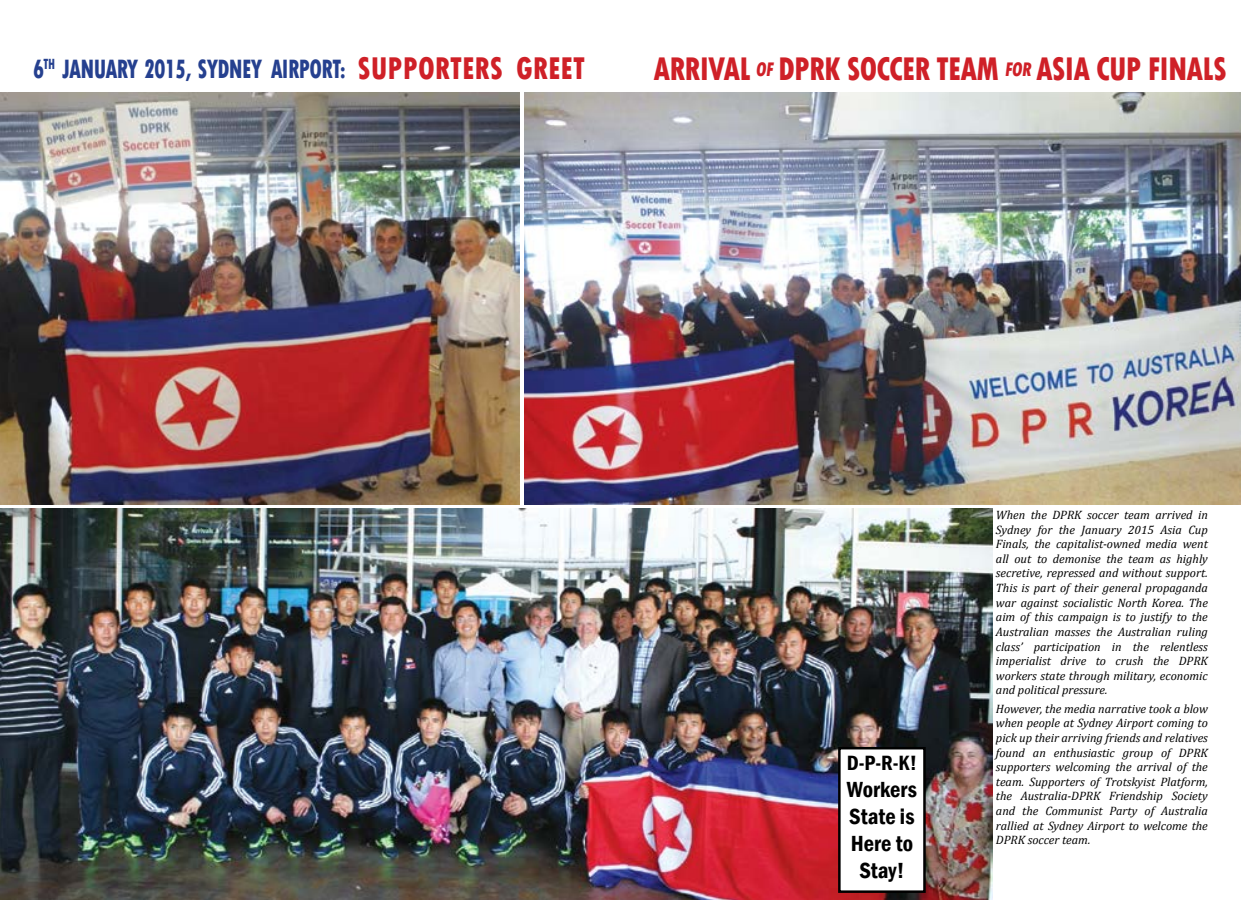
<style>
.page{position:relative;width:1241px;height:900px;background:#fff}
.page>*{position:absolute;margin:0;border:0;box-sizing:border-box;transform-origin:0 0}
.t1{font:800 condensed 34.38px "Tw Cen";letter-spacing:-.025em;color:#cf2027;scale:.91 1}
.t2{font:800 condensed 27.88px "Tw Cen";letter-spacing:-.03em;color:#25408f;scale:.81 1}
.t3{font:600 condensed 22.5px/27px "Franklin Gothic";letter-spacing:-.005em;color:#000;text-align:center}
.t4{font:600 condensed 21.25px "Franklin Gothic";color:#000}
.t5{font:italic 12.25px/14.6px "Cambria";color:#000;text-align:justify}
.s1{font-size:33px;color:#cf2027}
.s2{font-size:20.62px}
</style>
<div class="page">
<img style="left:524px;top:92px;width:96px;height:412px">
<img style="left:0;top:92px;width:519px;height:412px">
<img style="left:0;top:508px;width:620px;height:392px">
<img style="left:620px;top:92px;width:620px;height:412px">
<img style="left:620px;top:508px;width:372px;height:392px">
<div style="left:839px;top:748px;width:85px;height:144px;background:#fff"></div>
<div style="left:838px;top:747px;width:87px;height:146px;border:2px solid #000"></div>
<h2 class="t2" style="left:33px;top:52px;width:682px">6<sup>TH</sup> JANUARY 2015, SYDNEY AIRPORT: <span class="s1">SUPPORTERS GREET</span></h2>
<h1 class="t1" style="left:653px;top:49px;width:631px">ARRIVAL <span class="s2">OF</span> DPRK SOCCER TEAM <span class="s2">FOR</span> ASIA CUP FINALS</h1>
<h3 class="t4" style="left:846px;top:749px;width:72px">D-P-R-K!</h3>
<h3 class="t3" style="left:846px;top:776px;width:72px">Workers<br>State is<br>Here to<br>Stay!</h3>
<p class="t5" style="left:995px;top:507px;width:213px">When the DPRK soccer team arrived in Sydney for the January 2015 Asia Cup Finals, the capitalist-owned media went all out to demonise the team as highly secretive, repressed and without support.<br>This is part of their general propaganda war against socialistic North Korea. The aim of this campaign is to justify to the Australian masses the Australian ruling class’ participation in the relentless imperialist drive to crush the DPRK workers state through military, economic and political pressure.</p>
<p class="t5" style="left:995px;top:701px;width:213px">However, the media narrative took a blow when people at Sydney Airport coming to pick up their arriving friends and relatives found an enthusiastic group of DPRK supporters welcoming the arrival of the team. Supporters of Trotskyist Platform, the Australia-DPRK Friendship Society and the Communist Party of Australia rallied at Sydney Airport to welcome the DPRK soccer team.</p>
</div>
